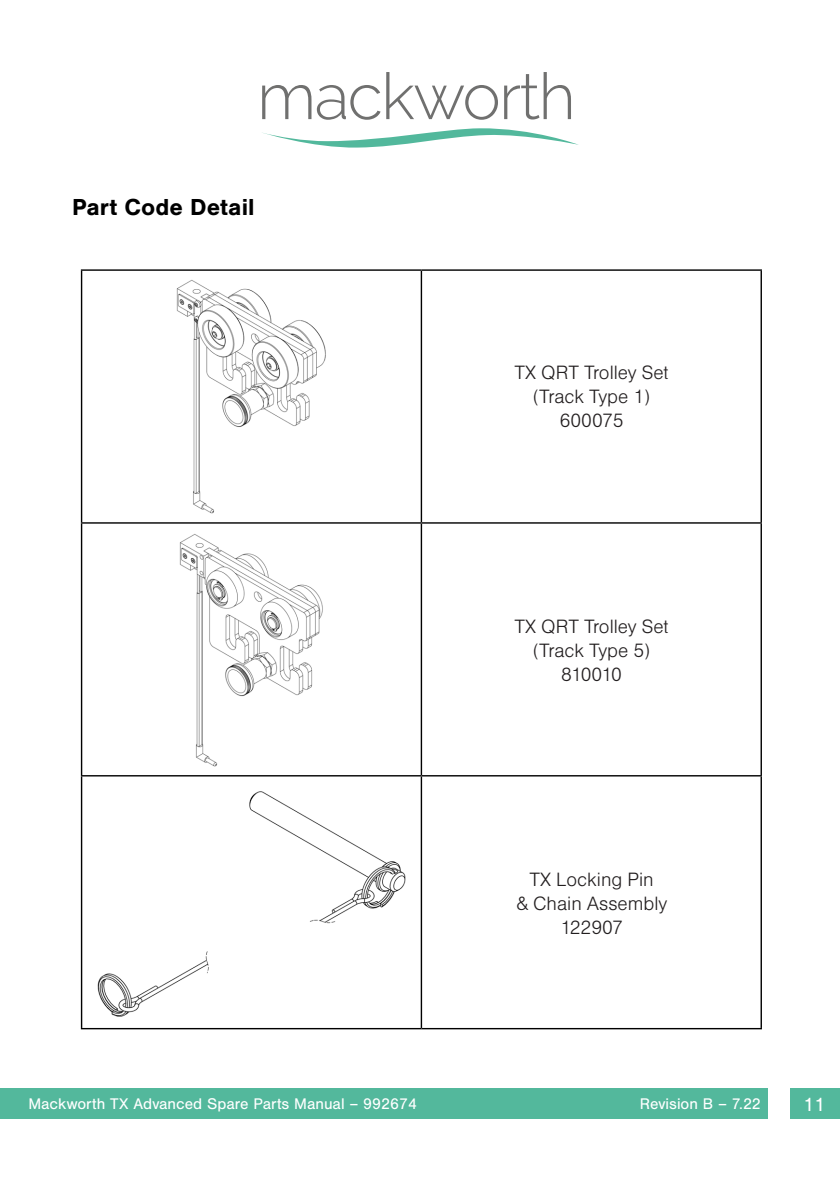
<style>
.page{position:relative;width:840px;height:1191px;background:#fff}
.page>*{position:absolute;margin:0;border:0;box-sizing:border-box;transform-origin:0 0}
.t1{font:700 24px "Nimbus San";color:#000}
.t2{font:20px/24px "Nimbus Sans DOT Ligh";color:#221e1f;text-align:center}
.t3{font:20px "Nimbus San";color:#fff}
.t4{font:16px "Nimbus San";color:#fff}
</style>
<div class="page">
<div style="left:0;top:1089px;width:839px;height:30px;background:#53b89c"></div>
<svg style="left:262px;top:85px;width:49px;height:34px"></svg>
<svg style="left:317px;top:85px;width:63px;height:35px"></svg>
<svg style="left:386px;top:72px;width:111px;height:48px"></svg>
<svg style="left:504px;top:72px;width:66px;height:47px"></svg>
<svg style="left:262px;top:128px;width:316px;height:20px"></svg>
<div style="left:767px;top:1089px;width:21px;height:30px;background:#fff"></div>
<hr style="left:81px;top:269px;width:340px;height:2px;background:#000">
<hr style="left:81px;top:271px;width:1px;height:251px;background:#000">
<hr style="left:81px;top:522px;width:340px;height:1px;background:#000">
<hr style="left:81px;top:523px;width:1px;height:252px;background:#000">
<hr style="left:81px;top:775px;width:340px;height:1px;background:#000">
<hr style="left:81px;top:776px;width:1px;height:252px;background:#000">
<hr style="left:81px;top:1028px;width:340px;height:1px;background:#000">
<hr style="left:421px;top:269px;width:340px;height:2px;background:#000">
<hr style="left:420px;top:271px;width:2px;height:251px;background:#000">
<hr style="left:760px;top:271px;width:1px;height:251px;background:#000">
<hr style="left:421px;top:522px;width:340px;height:1px;background:#000">
<hr style="left:420px;top:523px;width:2px;height:252px;background:#000">
<hr style="left:760px;top:523px;width:1px;height:252px;background:#000">
<hr style="left:421px;top:775px;width:340px;height:1px;background:#000">
<hr style="left:420px;top:776px;width:2px;height:252px;background:#000">
<hr style="left:760px;top:776px;width:1px;height:252px;background:#000">
<hr style="left:421px;top:1028px;width:340px;height:1px;background:#000">
<img style="left:176px;top:280px;width:150px;height:234px">
<img style="left:179px;top:534px;width:144px;height:233px">
<img style="left:97px;top:791px;width:309px;height:226px">
<p class="t1" style="left:72px;top:193px;width:184px">Part Code Detail</p>
<p class="t2" style="left:514px;top:361px;width:155px">TX QRT Trolley Set (Track Type 1)<br>600075</p>
<p class="t2" style="left:514px;top:615px;width:155px">TX QRT Trolley Set (Track Type 5)<br>810010</p>
<p class="t2" style="left:515px;top:867px;width:153px">TX Locking Pin<br>&amp; Chain Assembly<br>122907</p>
<p class="t4" style="left:28px;top:1095px;width:390px">Mackworth TX Advanced Spare Parts Manual – 992674</p>
<p class="t4" style="left:639px;top:1095px;width:123px">Revision B – 7.22</p>
<p class="t3" style="left:802px;top:1093px;width:24px">11</p>
</div>
